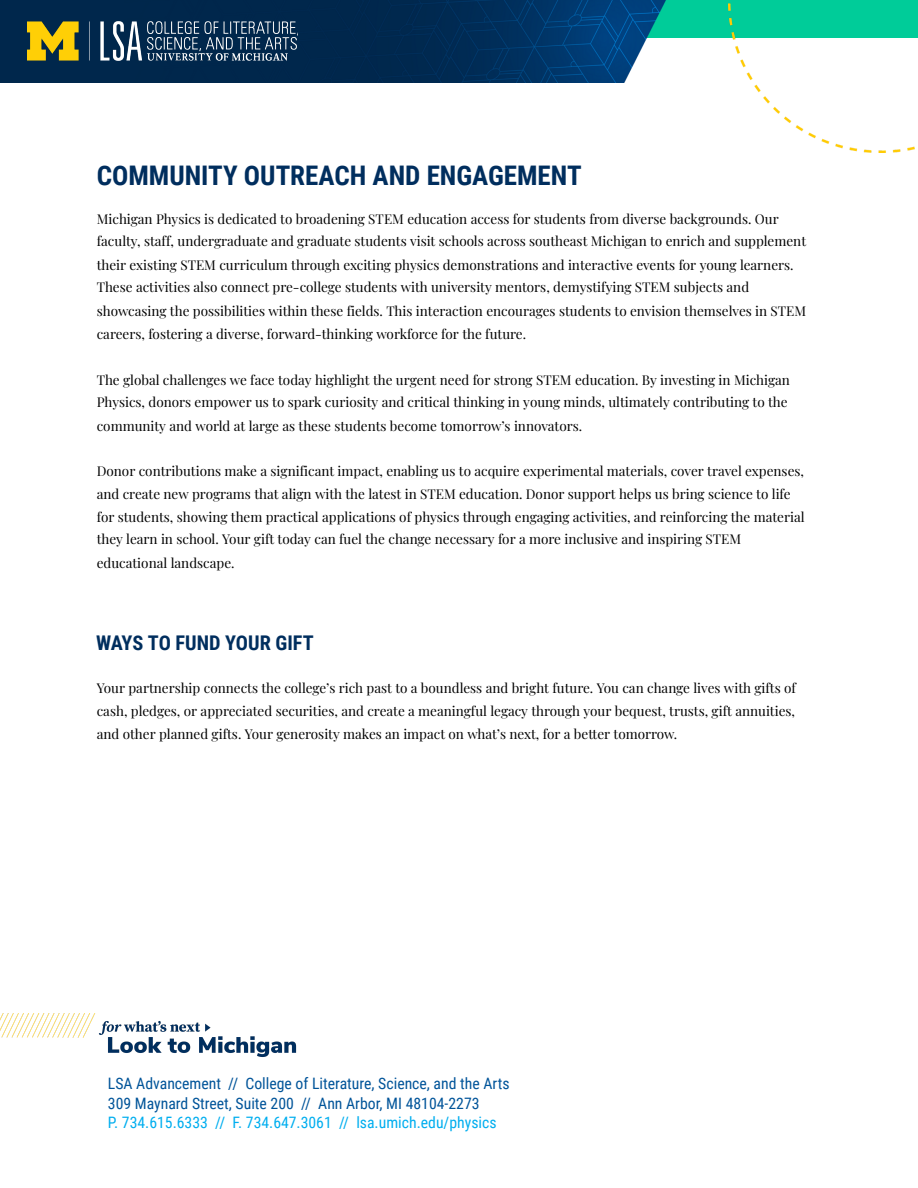
<style>
.page{position:relative;width:918px;height:1188px;background:#fff}
.page>*{position:absolute;margin:0;border:0;box-sizing:border-box;transform-origin:0 0}
.t1{font:700 27px "Roboto Condensed";color:#002e5e}
.t2{font:700 20.25px "Roboto Condensed";color:#002e5e}
.t3{font:15.75px "Roboto Condensed";color:#005499}
.t4{font:15.75px "Roboto Condensed";color:#00aeef}
.t5{font:13.5px/23.1px "Playfair Display";color:#000}
</style>
<div class="page">
<div style="left:0;top:0;width:918px;height:38px;background:#0c9"></div>
<img style="left:0;top:0;width:666px;height:83px">
<img style="left:27px;top:22px;width:270px;height:38px">
<img style="left:728px;top:3px;width:187px;height:149px">
<img style="left:94px;top:1013px;width:203px;height:44px">
<img style="left:0;top:1014px;width:96px;height:23px">
<p class="t1" style="left:97px;top:160px;width:486px">COMMUNITY OUTREACH AND ENGAGEMENT</p>
<p class="t5" style="left:97px;top:207px;width:711px">Michigan Physics is dedicated to broadening STEM education access for students from diverse backgrounds. Our faculty, staff, undergraduate and graduate students visit schools across southeast Michigan to enrich and supplement their existing STEM curriculum through exciting physics demonstrations and interactive events for young learners.<br>These activities also connect pre-college students with university mentors, demystifying STEM subjects and showcasing the possibilities within these fields. This interaction encourages students to envision themselves in STEM careers, fostering a diverse, forward-thinking workforce for the future.</p>
<p class="t5" style="left:97px;top:368px;width:695px">The global challenges we face today highlight the urgent need for strong STEM education. By investing in Michigan<br>Physics, donors empower us to spark curiosity and critical thinking in young minds, ultimately contributing to the community and world at large as these students become tomorrow’s innovators.</p>
<p class="t5" style="left:97px;top:459px;width:709px">Donor contributions make a significant impact, enabling us to acquire experimental materials, cover travel expenses, and create new programs that align with the latest in STEM education. Donor support helps us bring science to life for students, showing them practical applications of physics through engaging activities, and reinforcing the material they learn in school. Your gift today can fuel the change necessary for a more inclusive and inspiring STEM educational landscape.</p>
<p class="t2" style="left:96px;top:631px;width:219px">WAYS TO FUND YOUR GIFT</p>
<p class="t5" style="left:97px;top:676px;width:701px;text-align:justify">Your partnership connects the college’s rich past to a boundless and bright future. You can change lives with gifts of cash, pledges, or appreciated securities, and create a meaningful legacy through your bequest, trusts, gift annuities, and other planned gifts. Your generosity makes an impact on what’s next, for a better tomorrow.</p>
<p class="t3" style="left:108px;top:1074px;width:403px">LSA Advancement // College of Literature, Science, and the Arts</p>
<p class="t3" style="left:108px;top:1094px;width:373px">309 Maynard Street, Suite 200 // Ann Arbor, MI 48104-2273</p>
<p class="t4" style="left:108px;top:1113px;width:390px">P. 734.615.6333 // F. 734.647.3061 // lsa.umich.edu/physics</p>
</div>
